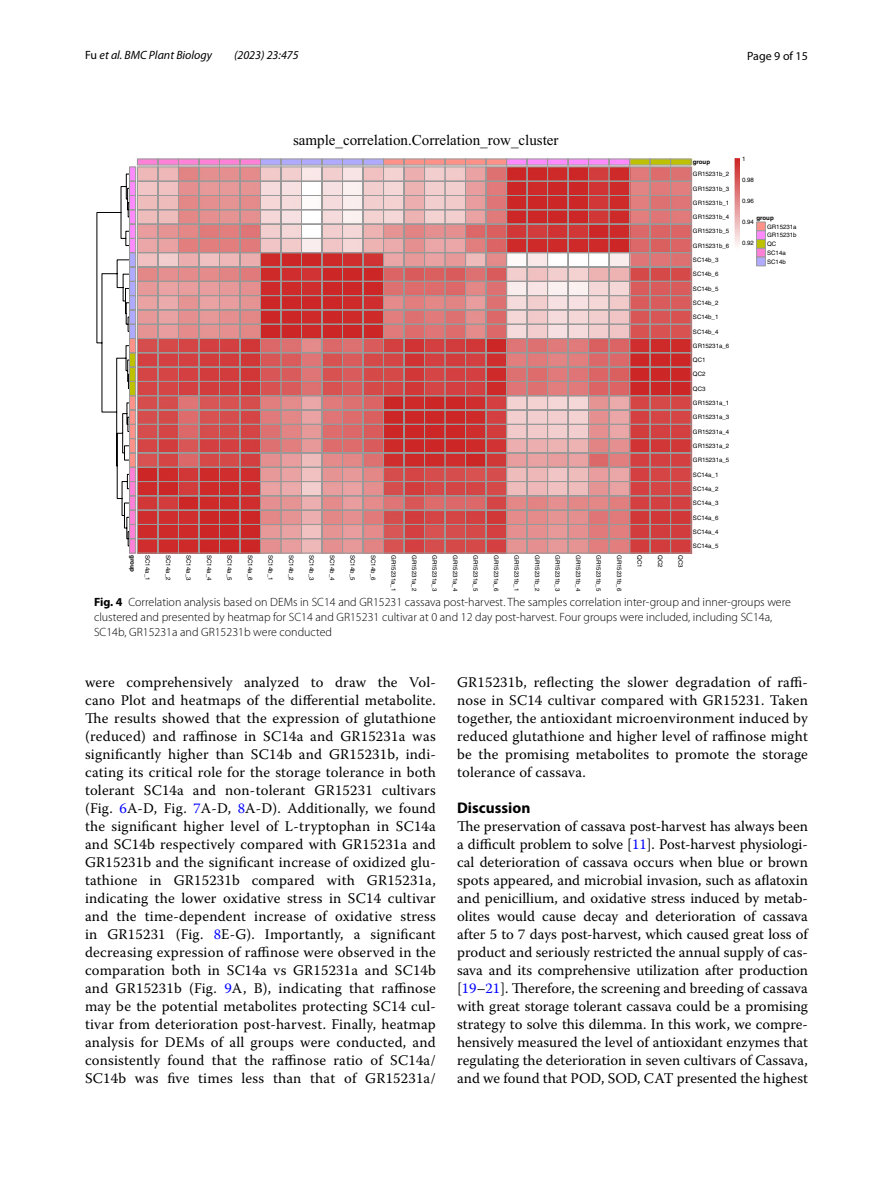
<style>
.page{position:relative;width:893px;height:1187px;background:#fff}
.page>*{position:absolute;margin:0;border:0;box-sizing:border-box;transform-origin:0 0}
.t1{font:700 15.45px "Myriad Pro";color:#000}
.t2{font:15px "Times New Roman PSMT3";color:#000}
.t3{font:14.7px/18px "Warnock Pro";letter-spacing:.015em;color:#000;text-align:justify}
.t4{font:300 12px/15px "Myriad Pro";color:#000}
.t5{font:italic 12px "Myriad Pro";color:#000}
.t6{font:12px "Myriad Pro";color:#000}
.t7{font:6.15px/8.9px "Helvetica 2";color:#000}
.t8{font:6.15px "Helvetica Bold 2";color:#000}
.s1{font-style:normal}
.s2{font-weight:700}
.s3{color:#00f}
</style>
<div class="page">
<img style="left:691px;top:158px;width:49px;height:395px">
<svg style="left:96px;top:158px;width:595px;height:395px;background:#d37e7f"></svg>
<div style="left:756px;top:222px;width:10px;height:9px;background:#ff9289;border:1px solid #999"></div>
<div style="left:756px;top:230px;width:10px;height:10px;background:#ff8aff;border:1px solid #999"></div>
<div style="left:756px;top:239px;width:10px;height:9px;background:#bec100;border:1px solid #999"></div>
<div style="left:756px;top:248px;width:10px;height:9px;background:#ff81d7;border:1px solid #999"></div>
<div style="left:756px;top:257px;width:10px;height:9px;background:#b0abff;border:1px solid #999"></div>
<p class="t5" style="left:85px;top:48px;width:129px"><span class="s1">Fu</span> et al. BMC Plant Biology</p>
<p class="t5" style="left:234px;top:48px;width:66px">(2023) 23:475</p>
<p class="t6" style="left:747px;top:48px;width:62px">Page 9 of 15</p>
<p class="t8" style="left:136px;top:555px;width:19px;rotate:90deg">group</p>
<p class="t2" style="left:293px;top:130px;width:267px">sample_correlation.Correlation_row_cluster</p>
<p class="t7" style="left:152px;top:555px;width:27px;rotate:90deg">SC14a_1</p>
<p class="t7" style="left:173px;top:555px;width:27px;rotate:90deg">SC14a_2</p>
<p class="t7" style="left:193px;top:555px;width:27px;rotate:90deg">SC14a_3</p>
<p class="t7" style="left:214px;top:555px;width:27px;rotate:90deg">SC14a_4</p>
<p class="t7" style="left:234px;top:555px;width:27px;rotate:90deg">SC14a_5</p>
<p class="t7" style="left:255px;top:555px;width:27px;rotate:90deg">SC14a_6</p>
<p class="t7" style="left:275px;top:555px;width:27px;rotate:90deg">SC14b_1</p>
<p class="t7" style="left:296px;top:555px;width:27px;rotate:90deg">SC14b_2</p>
<p class="t7" style="left:316px;top:555px;width:27px;rotate:90deg">SC14b_3</p>
<p class="t7" style="left:337px;top:555px;width:27px;rotate:90deg">SC14b_4</p>
<p class="t7" style="left:357px;top:555px;width:27px;rotate:90deg">SC14b_5</p>
<p class="t7" style="left:378px;top:555px;width:27px;rotate:90deg">SC14b_6</p>
<p class="t7" style="left:398px;top:555px;width:38px;rotate:90deg">GR15231a_1</p>
<p class="t7" style="left:419px;top:555px;width:38px;rotate:90deg">GR15231a_2</p>
<p class="t7" style="left:439px;top:555px;width:38px;rotate:90deg">GR15231a_3</p>
<p class="t7" style="left:460px;top:555px;width:38px;rotate:90deg">GR15231a_4</p>
<p class="t7" style="left:480px;top:555px;width:38px;rotate:90deg">GR15231a_5</p>
<p class="t7" style="left:501px;top:555px;width:38px;rotate:90deg">GR15231a_6</p>
<p class="t7" style="left:521px;top:555px;width:38px;rotate:90deg">GR15231b_1</p>
<p class="t7" style="left:542px;top:555px;width:38px;rotate:90deg">GR15231b_2</p>
<p class="t7" style="left:562px;top:555px;width:38px;rotate:90deg">GR15231b_3</p>
<p class="t7" style="left:583px;top:555px;width:38px;rotate:90deg">GR15231b_4</p>
<p class="t7" style="left:603px;top:555px;width:38px;rotate:90deg">GR15231b_5</p>
<p class="t7" style="left:624px;top:555px;width:38px;rotate:90deg">GR15231b_6</p>
<p class="t7" style="left:644px;top:555px;width:14px;rotate:90deg">QC1</p>
<p class="t7" style="left:665px;top:555px;width:14px;rotate:90deg">QC2</p>
<p class="t7" style="left:685px;top:555px;width:14px;rotate:90deg">QC3</p>
<p class="t8" style="left:693px;top:158px;width:19px">group</p>
<p class="t7" style="left:693px;top:170px;width:38px">GR15231b_2</p>
<p class="t7" style="left:693px;top:184px;width:38px">GR15231b_3</p>
<p class="t7" style="left:693px;top:198px;width:38px">GR15231b_1</p>
<p class="t7" style="left:693px;top:212px;width:38px">GR15231b_4</p>
<p class="t7" style="left:693px;top:227px;width:38px">GR15231b_5</p>
<p class="t7" style="left:693px;top:241px;width:38px">GR15231b_6</p>
<p class="t7" style="left:693px;top:255px;width:27px">SC14b_3</p>
<p class="t7" style="left:693px;top:270px;width:27px">SC14b_6</p>
<p class="t7" style="left:693px;top:284px;width:27px">SC14b_5</p>
<p class="t7" style="left:693px;top:298px;width:27px">SC14b_2</p>
<p class="t7" style="left:693px;top:312px;width:27px">SC14b_1</p>
<p class="t7" style="left:693px;top:327px;width:27px">SC14b_4</p>
<p class="t7" style="left:693px;top:341px;width:38px">GR15231a_6</p>
<p class="t7" style="left:693px;top:355px;width:14px">QC1</p>
<p class="t7" style="left:693px;top:370px;width:14px">QC2</p>
<p class="t7" style="left:693px;top:384px;width:14px">QC3</p>
<p class="t7" style="left:693px;top:398px;width:38px">GR15231a_1</p>
<p class="t7" style="left:693px;top:413px;width:38px">GR15231a_3</p>
<p class="t7" style="left:693px;top:427px;width:38px">GR15231a_4</p>
<p class="t7" style="left:693px;top:441px;width:38px">GR15231a_2</p>
<p class="t7" style="left:693px;top:455px;width:38px">GR15231a_5</p>
<p class="t7" style="left:693px;top:470px;width:27px">SC14a_1</p>
<p class="t7" style="left:693px;top:484px;width:27px">SC14a_2</p>
<p class="t7" style="left:693px;top:498px;width:27px">SC14a_3</p>
<p class="t7" style="left:693px;top:513px;width:27px">SC14a_6</p>
<p class="t7" style="left:693px;top:527px;width:27px">SC14a_4</p>
<p class="t7" style="left:693px;top:541px;width:27px">SC14a_5</p>
<p class="t7" style="left:742px;top:154px;width:5px">1</p>
<p class="t7" style="left:742px;top:175px;width:13px">0.98</p>
<p class="t7" style="left:742px;top:196px;width:13px">0.96</p>
<p class="t8" style="left:757px;top:214px;width:19px">group</p>
<p class="t7" style="left:767px;top:222px;width:31px">GR15231a<br>GR15231b<br>QC<br>SC14a<br>SC14b</p>
<p class="t7" style="left:742px;top:217px;width:13px">0.94</p>
<p class="t7" style="left:742px;top:239px;width:13px">0.92</p>
<p class="t4" style="left:94px;top:595px;width:698px"><span class="s2">Fig. 4</span> Correlation analysis based on DEMs in SC14 and GR15231 cassava post-harvest. The samples correlation inter-group and inner-groups were clustered and presented by heatmap for SC14 and GR15231 cultivar at 0 and 12 day post-harvest. Four groups were included, including SC14a,<br>SC14b, GR15231a and GR15231b were conducted</p>
<p class="t3" style="left:85px;top:672px;width:352px">were comprehensively analyzed to draw the Vol&shy;cano Plot and heatmaps of the differential metabolite.<br>The results showed that the expression of glutathione (reduced) and raffinose in SC14a and GR15231a was significantly higher than SC14b and GR15231b, indi&shy;cating its critical role for the storage tolerance in both tolerant SC14a and non-tolerant GR15231 cultivars (Fig. <span class="s3">6</span>A-D, Fig. <span class="s3">7</span>A-D, <span class="s3">8</span>A-D). Additionally, we found the significant higher level of L-tryptophan in SC14a and SC14b respectively compared with GR15231a and GR15231b and the significant increase of oxidized glu&shy;tathione in GR15231b compared with GR15231a, indicating the lower oxidative stress in SC14 cultivar and the time-dependent increase of oxidative stress in GR15231 (Fig. <span class="s3">8</span>E-G). Importantly, a significant decreasing expression of raffinose were observed in the comparation both in SC14a vs GR15231a and SC14b and GR15231b (Fig. <span class="s3">9</span>A, B), indicating that raffinose may be the potential metabolites protecting SC14 cul&shy;tivar from deterioration post-harvest. Finally, heatmap analysis for DEMs of all groups were conducted, and consistently found that the raffinose ratio of SC14a/ SC14b was five times less than that of GR15231a/</p>
<p class="t3" style="left:457px;top:672px;width:352px">GR15231b, reflecting the slower degradation of raffi&shy;nose in SC14 cultivar compared with GR15231. Taken together, the antioxidant microenvironment induced by reduced glutathione and higher level of raffinose might be the promising metabolites to promote the storage tolerance of cassava.</p>
<p class="t1" style="left:457px;top:797px;width:75px">Discussion</p>
<p class="t3" style="left:457px;top:816px;width:352px">The preservation of cassava post-harvest has always been a difficult problem to solve [<span class="s3">11</span>]. Post-harvest physiologi&shy;cal deterioration of cassava occurs when blue or brown spots appeared, and microbial invasion, such as aflatoxin and penicillium, and oxidative stress induced by metab&shy;olites would cause decay and deterioration of cassava after 5 to 7 days post-harvest, which caused great loss of product and seriously restricted the annual supply of cas&shy;sava and its comprehensive utilization after production [<span class="s3">19</span>–<span class="s3">21</span>]. Therefore, the screening and breeding of cassava with great storage tolerant cassava could be a promising strategy to solve this dilemma. In this work, we compre&shy;hensively measured the level of antioxidant enzymes that regulating the deterioration in seven cultivars of Cassava, and we found that POD, SOD, CAT presented the highest</p>
</div>
